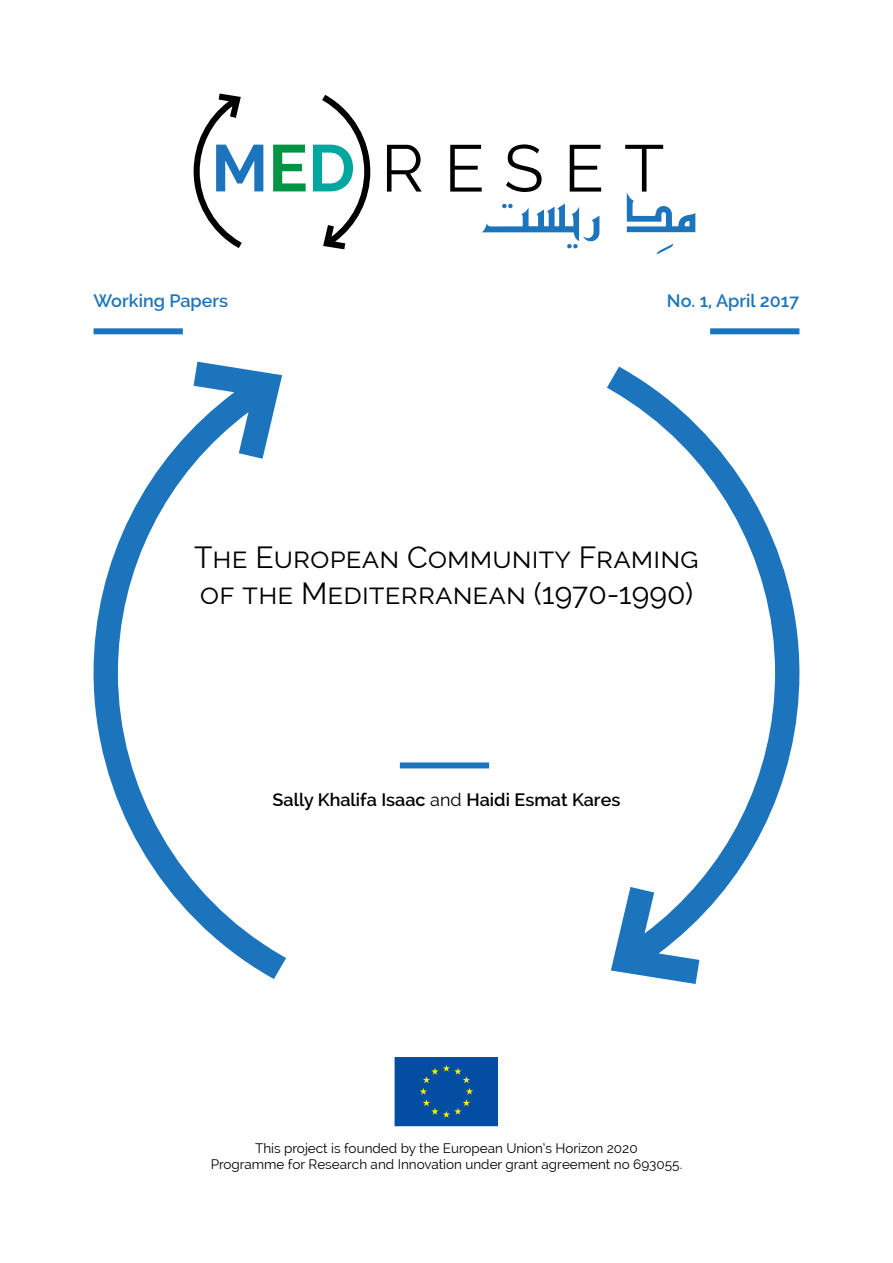
<style>
.page{position:relative;width:893px;height:1263px;background:#fff}
.page>*{position:absolute;margin:0;border:0;box-sizing:border-box;transform-origin:0 0}
.t1{font:30px/36px "Raleway";color:#000}
.t2{font:600 18px "Raleway";color:#000}
.t3{font:600 18px "Raleway";color:#1c75bc}
.t4{font:13.5px/16.2px "Raleway";color:#000;text-align:center}
.s1{font-weight:400}
</style>
<div class="page">
<svg style="left:394px;top:1057px;width:104px;height:70px;background:#0d559f"></svg>
<svg style="left:194px;top:94px;width:69px;height:154px"></svg>
<svg style="left:273px;top:145px;width:33px;height:46px"></svg>
<svg style="left:313px;top:95px;width:57px;height:154px"></svg>
<svg style="left:387px;top:145px;width:35px;height:47px"></svg>
<svg style="left:450px;top:145px;width:32px;height:47px"></svg>
<svg style="left:506px;top:144px;width:36px;height:48px"></svg>
<svg style="left:570px;top:145px;width:31px;height:47px"></svg>
<svg style="left:625px;top:145px;width:70px;height:87px"></svg>
<svg style="left:482px;top:204px;width:117px;height:44px"></svg>
<svg style="left:656px;top:244px;width:17px;height:10px"></svg>
<div style="left:400px;top:762px;width:89px;height:6px;background:#1c75bc"></div>
<svg style="left:607px;top:367px;width:192px;height:617px"></svg>
<svg style="left:94px;top:362px;width:192px;height:617px"></svg>
<div style="left:94px;top:328px;width:89px;height:6px;background:#1c75bc"></div>
<div style="left:710px;top:328px;width:89px;height:6px;background:#1c75bc"></div>
<h2 class="t3" style="left:94px;top:290px;width:136px">Working Papers</h2>
<h2 class="t3" style="left:667px;top:290px;width:134px">No. 1, April 2017</h2>
<h1 class="t1" style="left:194px;top:539px;width:506px">The European Community Framing of the Mediterranean (1970-1990)</h1>
<h2 class="t2" style="left:273px;top:789px;width:349px">Sally Khalifa Isaac <span class="s1">and</span> Haidi Esmat Kares</h2>
<p class="t4" style="left:211px;top:1140px;width:473px">This project is founded by the European Union’s Horizon 2020<br>Programme for Research and Innovation under grant agreement no 693055.</p>
</div>
